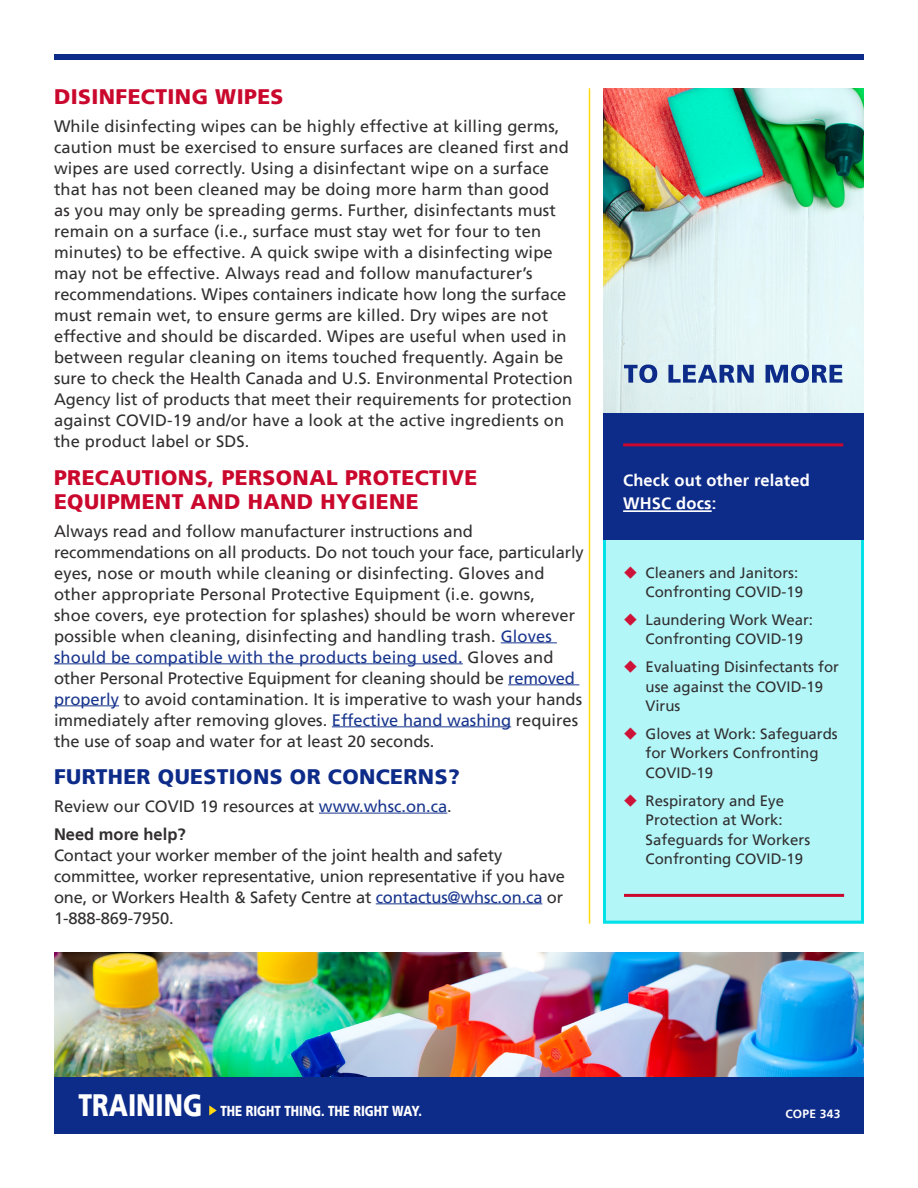
<style>
.page{position:relative;width:918px;height:1188px;background:#fff}
.page>*{position:absolute;margin:0;border:0;box-sizing:border-box;transform-origin:0 0}
.t1{font:900 21px/24px "Frutiger LT";letter-spacing:.02em;color:#ca072c}
.t2{font:900 21px "Frutiger LT";letter-spacing:.02em;color:#0d2b88}
.t3{font:16.5px/21px "Frutiger LT";letter-spacing:.01em;color:#312f30}
.t4{font:16.5px/21px "Frutiger LT";letter-spacing:-.01em;color:#312f30}
.t5{font:700 16.5px/22.5px "Frutiger LT";letter-spacing:.01em;color:#fff}
.t6{font:15px/19.5px "Frutiger LT";color:#312f30}
.t7{font:900 14.4px "Frutiger LT";color:#fff;scale:.8 1}
.t8{font:700 12px "Frutiger LT";letter-spacing:.02em;color:#fff}
.s1{color:#19368e}
.s2{font-weight:700}
.s3{color:#cd1337}
.s4{font-size:30.9px}
</style>
<div class="page">
<div style="left:603px;top:516px;width:261px;height:408px;background:#b3f6f8"></div>
<div style="left:603px;top:418px;width:261px;height:506px;border:3px solid #02e1e7"></div>
<img style="left:603px;top:88px;width:261px;height:325px">
<div style="left:603px;top:413px;width:261px;height:127px;background:#0d2b88"></div>
<hr style="left:623px;top:510px;width:89px;height:2px;background:#fff">
<hr style="left:623px;top:443px;width:220px;height:3px;background:#ca072c">
<div style="left:54px;top:54px;width:810px;height:6px;background:#0d2b88"></div>
<svg style="left:624px;top:365px;width:218px;height:18px"></svg>
<div style="left:54px;top:1077px;width:810px;height:57px;background:#0d2b88"></div>
<svg style="left:209px;top:1105px;width:8px;height:11px"></svg>
<hr style="left:501px;top:642px;width:56px;height:1px;background:#19368e">
<hr style="left:54px;top:663px;width:409px;height:1px;background:#19368e">
<hr style="left:508px;top:684px;width:71px;height:1px;background:#19368e">
<hr style="left:54px;top:705px;width:65px;height:1px;background:#19368e">
<hr style="left:332px;top:726px;width:179px;height:1px;background:#19368e">
<hr style="left:319px;top:813px;width:128px;height:1px;background:#19368e">
<hr style="left:376px;top:903px;width:166px;height:1px;background:#19368e">
<hr style="left:624px;top:894px;width:220px;height:3px;background:#ca072c">
<hr style="left:589px;top:88px;width:1px;height:836px;background:#ffd911">
<img style="left:54px;top:952px;width:810px;height:125px">
<p class="t1" style="left:54px;top:85px;width:231px">DISINFECTING WIPES</p>
<p class="t3" style="left:54px;top:116px;width:520px">While disinfecting wipes can be highly effective at killing germs, caution must be exercised to ensure surfaces are cleaned first and wipes are used correctly. Using a disinfectant wipe on a surface that has not been cleaned may be doing more harm than good<br>as you may only be spreading germs. Further, disinfectants must remain on a surface (i.e., surface must stay wet for four to ten minutes) to be effective. A quick swipe with a disinfecting wipe may not be effective. Always read and follow manufacturer’s recommendations. Wipes containers indicate how long the surface must remain wet, to ensure germs are killed. Dry wipes are not effective and should be discarded. Wipes are useful when used in between regular cleaning on items touched frequently. Again be sure to check the Health Canada and U.S. Environmental Protection Agency list of products that meet their requirements for protection against COVID-19 and/or have a look at the active ingredients on the product label or SDS.</p>
<p class="t1" style="left:54px;top:465px;width:425px">PRECAUTIONS, PERSONAL PROTECTIVE<br>EQUIPMENT AND HAND HYGIENE</p>
<p class="t3" style="left:54px;top:520px;width:531px">Always read and follow manufacturer instructions and recommendations on all products. Do not touch your face, particularly eyes, nose or mouth while cleaning or disinfecting. Gloves and other appropriate Personal Protective Equipment (i.e. gowns,<br>shoe covers, eye protection for splashes) should be worn wherever possible when cleaning, disinfecting and handling trash. <span class="s1">Gloves should be compatible with the products being used.</span> Gloves and other Personal Protective Equipment for cleaning should be <span class="s1">removed properly</span> to avoid contamination. It is imperative to wash your hands immediately after removing gloves. <span class="s1">Effective hand washing</span> requires the use of soap and water for at least 20 seconds.</p>
<p class="t2" style="left:54px;top:764px;width:407px">FURTHER QUESTIONS OR CONCERNS?</p>
<p class="t3" style="left:54px;top:796px;width:399px">Review our COVID 19 resources at <span class="s1">www.whsc.on.ca</span>.</p>
<p class="t4" style="left:54px;top:823px;width:513px"><span class="s2">Need more help?<br></span>Contact your worker member of the joint health and safety committee, worker representative, union representative if you have one, or Workers Health &amp; Safety Centre at <span class="s1">contactus@whsc.on.ca</span> or 1-888-869-7950.</p>
<p class="t5" style="left:623px;top:469px;width:188px">Check out other related<br>WHSC docs:</p>
<p class="t6" style="left:646px;top:563px;width:159px;text-indent:-22px"><span class="s3">◆</span> Cleaners and Janitors:<br>Confronting COVID-19</p>
<p class="t6" style="left:646px;top:610px;width:169px;text-indent:-22px"><span class="s3">◆</span> Laundering Work Wear:<br>Confronting COVID-19</p>
<p class="t6" style="left:646px;top:657px;width:195px;text-indent:-22px"><span class="s3">◆</span> Evaluating Disinfectants for use against the COVID-19<br>Virus</p>
<p class="t6" style="left:646px;top:724px;width:194px;text-indent:-22px"><span class="s3">◆</span> Gloves at Work: Safeguards for Workers Confronting<br>COVID-19</p>
<p class="t6" style="left:646px;top:791px;width:166px;text-indent:-22px"><span class="s3">◆</span> Respiratory and Eye<br>Protection at Work:<br>Safeguards for Workers<br>Confronting COVID-19</p>
<p class="t7" style="left:79px;top:1102px;width:431px"><span class="s4">TRAINING</span> THE RIGHT THING. THE RIGHT WAY.</p>
<p class="t8" style="left:785px;top:1107px;width:57px">COPE 343</p>
</div>
